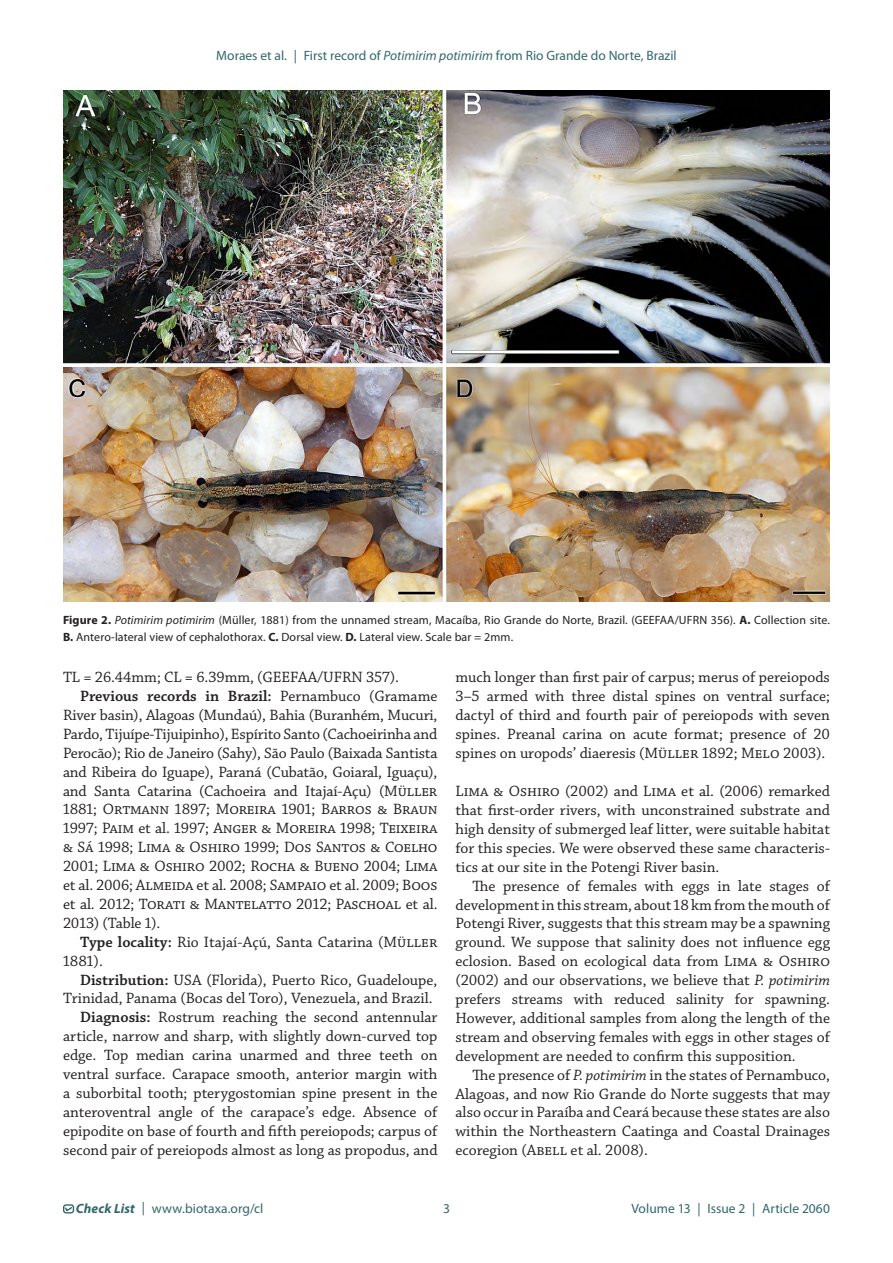
<style>
.page{position:relative;width:893px;height:1263px;background:#fff}
.page>*{position:absolute;margin:0;border:0;box-sizing:border-box;transform-origin:0 0}
.t1{font:15.75px/18.9px "Chaparral Pro";letter-spacing:-.005em;color:#231f20;text-align:justify}
.t2{font:600 15.75px "Chaparral Pro";color:#231f20}
.t3{font:13.5px "Myriad Pro";color:#336769}
.t4{font:12px/16.5px "Myriad Pro";letter-spacing:.01em;color:#231f20}
.s1{font-style:italic}
.s2{font-weight:700}
.s3{font-weight:400}
.s4{font-weight:600}
.s5{font-weight:700;font-style:italic}
</style>
<div class="page">
<div style="left:63px;top:1204px;width:11px;height:9px;border:1px solid #336767;border-radius:2px"></div>
<svg style="left:64px;top:1206px;width:9px;height:6px"></svg>
<img style="left:63px;top:90px;width:767px;height:511px">
<p class="t3" style="left:216px;top:47px;width:462px">Moraes et al. | First record of <span class="s1">Potimirim potimirim</span> from Rio Grande do Norte, Brazil</p>
<p class="t4" style="left:63px;top:612px;width:768px"><span class="s2">Figure 2.</span> <span class="s1">Potimirim potimirim</span> (Müller, 1881) from the unnamed stream, Macaíba, Rio Grande do Norte, Brazil. (GEEFAA/UFRN 356). <span class="s2">A.</span> Collection site.<br><span class="s2">B.</span> Antero-lateral view of cephalothorax. <span class="s2">C.</span> Dorsal view. <span class="s2">D.</span> Lateral view. Scale bar = 2mm.</p>
<p class="t1" style="left:63px;top:668px;width:337px">TL = 26.44mm; CL = 6.39mm, (GEEFAA/UFRN 357).</p>
<p class="t2" style="left:80px;top:687px;width:359px">Previous records in Brazil: <span class="s3">Pernambuco (Gramame</span></p>
<p class="t1" style="left:63px;top:706px;width:376px">River basin), Alagoas (Mundaú), Bahia (Buranhém, Mucuri,</p>
<p class="t1" style="left:63px;top:725px;width:376px">Pardo, Tijuípe-Tijuipinho), Espírito Santo (Cachoeirinha and</p>
<p class="t1" style="left:63px;top:744px;width:376px">Perocão); Rio de Janeiro (Sahy), São Paulo (Baixada Santista</p>
<p class="t1" style="left:63px;top:763px;width:376px">and Ribeira do Iguape), Paraná (Cubatão, Goiaral, Iguaçu),</p>
<p class="t1" style="left:63px;top:782px;width:376px">and Santa Catarina (Cachoeira and Itajaí-Açu) (Müller</p>
<p class="t1" style="left:63px;top:801px;width:376px">1881; Ortmann 1897; Moreira 1901; Barros &amp; Braun</p>
<p class="t1" style="left:63px;top:819px;width:376px">1997; Paim et al. 1997; Anger &amp; Moreira 1998; Teixeira</p>
<p class="t1" style="left:63px;top:838px;width:376px">&amp; Sá 1998; Lima &amp; Oshiro 1999; Dos Santos &amp; Coelho</p>
<p class="t1" style="left:63px;top:857px;width:376px">2001; Lima &amp; Oshiro 2002; Rocha &amp; Bueno 2004; Lima</p>
<p class="t1" style="left:63px;top:876px;width:376px">et al. 2006; Almeida et al. 2008; Sampaio et al. 2009; Boos</p>
<p class="t1" style="left:63px;top:895px;width:376px">et al. 2012; Torati &amp; Mantelatto 2012; Paschoal et al.</p>
<p class="t1" style="left:63px;top:914px;width:99px">2013) (Table 1).</p>
<p class="t1" style="left:80px;top:933px;width:359px"><span class="s4">Type locality:</span> Rio Itajaí-Açú, Santa Catarina (Müller</p>
<p class="t1" style="left:63px;top:952px;width:41px">1881).</p>
<p class="t1" style="left:80px;top:971px;width:359px"><span class="s4">Distribution:</span> USA (Florida), Puerto Rico, Guadeloupe,</p>
<p class="t1" style="left:63px;top:990px;width:371px">Trinidad, Panama (Bocas del Toro), Venezuela, and Brazil.</p>
<p class="t1" style="left:80px;top:1008px;width:359px"><span class="s4">Diagnosis:</span> Rostrum reaching the second antennular</p>
<p class="t1" style="left:63px;top:1027px;width:376px">article, narrow and sharp, with slightly down-curved top</p>
<p class="t1" style="left:63px;top:1046px;width:376px">edge. Top median carina unarmed and three teeth on</p>
<p class="t1" style="left:63px;top:1065px;width:376px">ventral surface. Carapace smooth, anterior margin with</p>
<p class="t1" style="left:63px;top:1084px;width:376px">a suborbital tooth; pterygostomian spine present in the</p>
<p class="t1" style="left:63px;top:1103px;width:376px">anteroventral angle of the carapace’s edge. Absence of</p>
<p class="t1" style="left:63px;top:1122px;width:376px">epipodite on base of fourth and fifth pereiopods; carpus of</p>
<p class="t1" style="left:63px;top:1141px;width:376px">second pair of pereiopods almost as long as propodus, and</p>
<p class="t1" style="left:455px;top:668px;width:376px">much longer than first pair of carpus; merus of pereiopods 3–5 armed with three distal spines on ventral surface; dactyl of third and fourth pair of pereiopods with seven spines. Preanal carina on acute format; presence of 20 spines on uropods’ diaeresis (Müller 1892; Melo 2003).</p>
<p class="t1" style="left:455px;top:782px;width:376px">Lima &amp; Oshiro (2002) and Lima et al. (2006) remarked that first-order rivers, with unconstrained substrate and high density of submerged leaf litter, were suitable habitat for this species. We were observed these same characteris&shy;tics at our site in the Potengi River basin.</p>
<p class="t1" style="left:455px;top:877px;width:376px;text-indent:17px">The presence of females with eggs in late stages of development in this stream, about 18 km from the mouth of Potengi River, suggests that this stream may be a spawning ground. We suppose that salinity does not influence egg eclosion. Based on ecological data from Lima &amp; Oshiro (2002) and our observations, we believe that <span class="s1">P. potimirim </span>prefers streams with reduced salinity for spawning.<br>However, additional samples from along the length of the stream and observing females with eggs in other stages of development are needed to confirm this supposition.</p>
<p class="t1" style="left:455px;top:1066px;width:376px;text-indent:17px">The presence of <span class="s1">P. potimirim</span> in the states of Pernambuco, Alagoas, and now Rio Grande do Norte suggests that may also occur in Paraíba and Ceará because these states are also within the Northeastern Caatinga and Coastal Drainages ecoregion (Abell et al. 2008).</p>
<p class="t3" style="left:76px;top:1200px;width:189px"><span class="s5">Check List</span> | www.biotaxa.org/cl</p>
<p class="t3" style="left:443px;top:1200px;width:8px">3</p>
<p class="t3" style="left:631px;top:1200px;width:200px">Volume 13 | Issue 2 | Article 2060</p>
</div>
